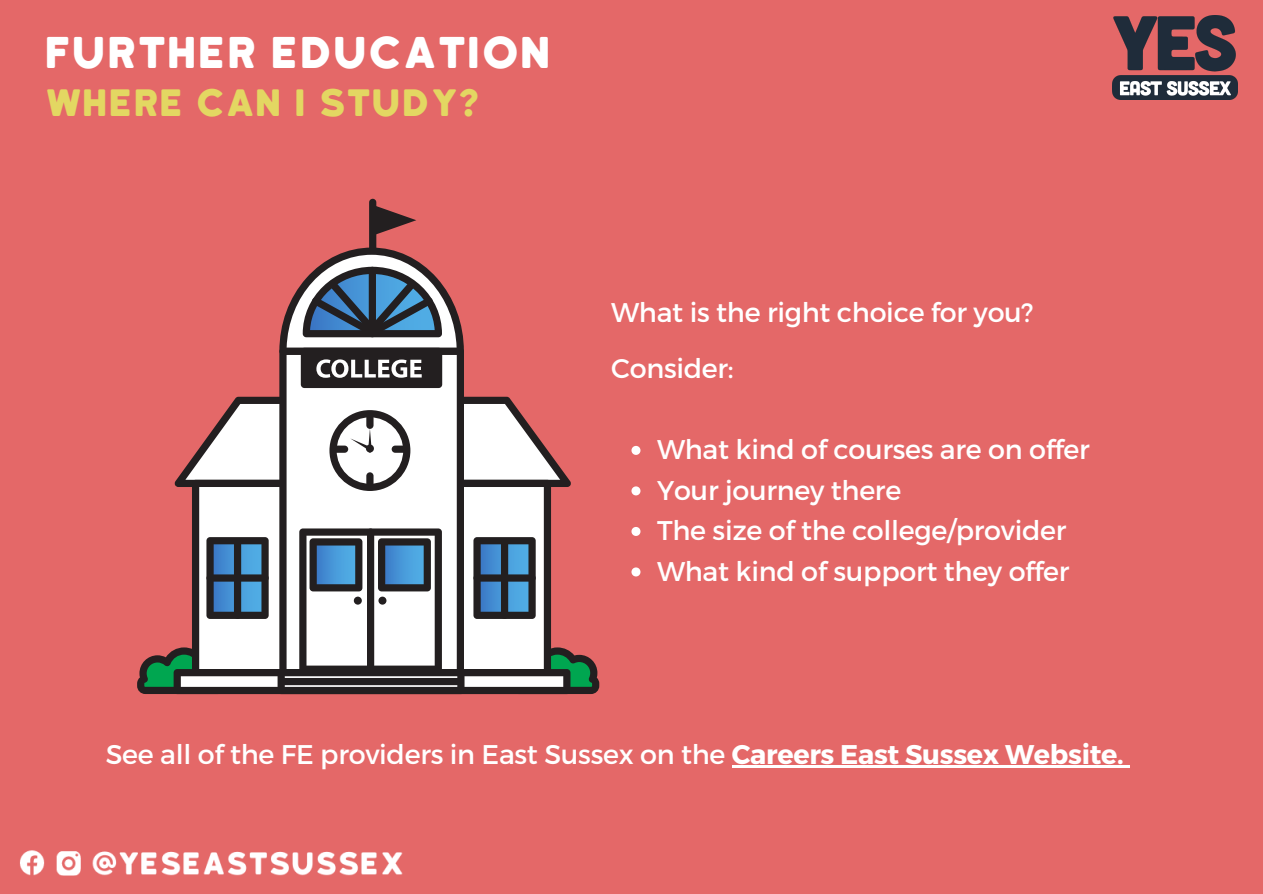
<style>
.page{position:relative;width:1263px;height:894px;background:#fff}
.page>*{position:absolute;margin:0;border:0;box-sizing:border-box;transform-origin:0 0}
.t1{font:42px "Katahdin Round";color:#fff}
.t2{font:36px "Katahdin Round";color:#e3d762}
.t3{font:27px "Montserrat";letter-spacing:-.01em;color:#fff}
.s1{font-weight:700}
</style>
<div class="page">
<div style="left:0;top:0;width:1263px;height:893px;background:#e46868"></div>
<img style="left:1113px;top:16px;width:125px;height:84px">
<img style="left:20px;top:850px;width:383px;height:26px">
<svg style="left:192px;top:491px;width:359px;height:37px;background:#ececec"></svg>
<div style="left:369px;top:199px;width:7px;height:65px;background:#231f20;border-radius:4px"></div>
<svg style="left:376px;top:205px;width:40px;height:30px"></svg>
<svg style="left:279px;top:388px;width:185px;height:140px;background:#ededed"></svg>
<svg style="left:279px;top:247px;width:185px;height:141px"></svg>
<svg style="left:137px;top:528px;width:462px;height:166px"></svg>
<div style="left:234px;top:538px;width:7px;height:80px;background:#231f20;border-radius:4px"></div>
<div style="left:206px;top:574px;width:63px;height:7px;background:#231f20;border-radius:4px"></div>
<svg style="left:174px;top:396px;width:397px;height:95px;background:#d1bdbd"></svg>
<hr style="left:732px;top:765px;width:391px;height:2px;background:#fff">
<svg style="left:1123px;top:765px;width:6px;height:2px"></svg>
<svg style="left:631px;top:446px;width:9px;height:9px"></svg>
<svg style="left:631px;top:486px;width:9px;height:9px"></svg>
<svg style="left:631px;top:527px;width:9px;height:9px"></svg>
<svg style="left:631px;top:567px;width:9px;height:9px"></svg>
<p class="t1" style="left:45px;top:28px;width:509px">FURTHER EDUCATION</p>
<p class="t2" style="left:45px;top:82px;width:436px">WHERE CAN I STUDY?</p>
<p class="t3" style="left:611px;top:295px;width:424px">What is the right choice for you?</p>
<p class="t3" style="left:611px;top:351px;width:124px">Consider:</p>
<p class="t3" style="left:657px;top:432px;width:434px">What kind of courses are on offer</p>
<p class="t3" style="left:657px;top:472px;width:246px">Your journey there</p>
<p class="t3" style="left:657px;top:513px;width:411px">The size of the college/provider</p>
<p class="t3" style="left:657px;top:553px;width:414px">What kind of support they offer</p>
<p class="t3" style="left:106px;top:736px;width:1020px">See all of the FE providers in East Sussex on the <span class="s1">Careers East Sussex Website.</span></p>
</div>
